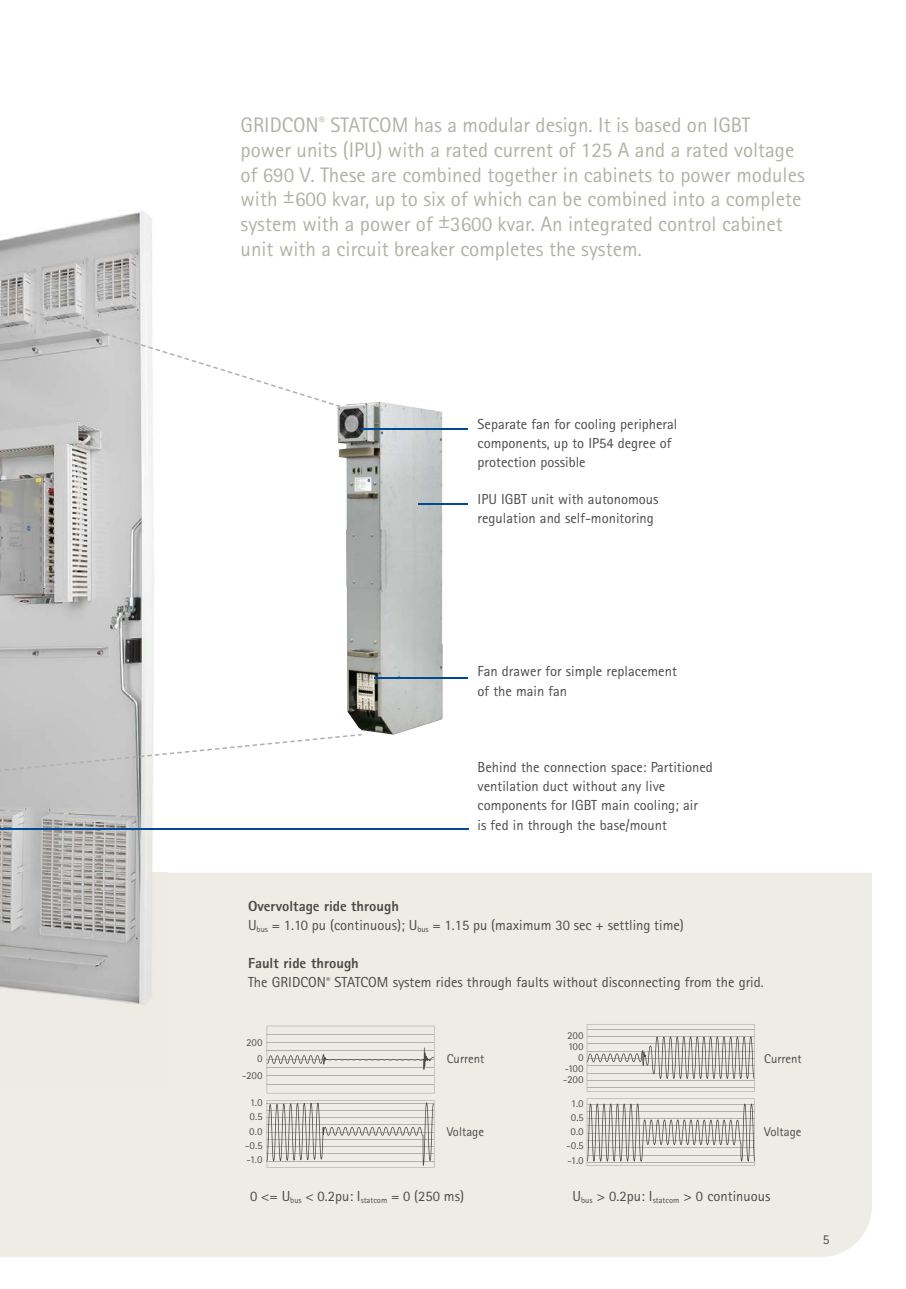
<style>
.page{position:relative;width:906px;height:1289px;background:#fff}
.page>*{position:absolute;margin:0;border:0;box-sizing:border-box;transform-origin:0 0}
.t1{font:21px/24.8px "Rotis Sans Serif Pro Cyr";color:#b2b1a7}
.t2{font:14.55px/19.2px "Rotis Sans Serif Pro Cyr";color:#4a4a49}
.t3{font:13.5px "Rotis Sans Serif Pro Cyr";color:#4a4a49}
.t4{font:12.75px "Rotis Sans Serif Pro Cyr";color:#4a4a49}
.t5{font:10.5px/14.2px "Rotis Sans Serif Pro Cyr";color:#4a4a49;text-align:right}
.s1{font-weight:800}
</style>
<div class="page">
<div style="left:0;top:872px;width:872px;height:384px;background:#edece5"></div>
<svg style="left:266px;top:1099px;width:168px;height:68px;background:#d5d4cd"></svg>
<svg style="left:267px;top:1025px;width:167px;height:68px;background:#e2e1da"></svg>
<svg style="left:587px;top:1023px;width:167px;height:68px;background:#d4d4cd"></svg>
<svg style="left:587px;top:1098px;width:168px;height:67px;background:#cfcfc8"></svg>
<img style="left:0;top:211px;width:167px;height:875px">
<img style="left:337px;top:402px;width:106px;height:332px">
<svg style="left:0;top:278px;width:340px;height:129px"></svg>
<svg style="left:0;top:733px;width:362px;height:47px"></svg>
<hr style="left:362px;top:428px;width:106px;height:2px;background:#004994">
<hr style="left:418px;top:503px;width:50px;height:2px;background:#004994">
<hr style="left:374px;top:677px;width:94px;height:1px;background:#004994">
<hr style="left:0;top:828px;width:468px;height:1px;background:#004994">
<p class="t1" style="left:241px;top:113px;width:566px">GRIDCON<sup>®</sup> STATCOM has a modular design. It is based on IGBT power units (IPU) with a rated current of 125 A and a rated voltage of 690 V. These are combined together in cabinets to power modules with ±600 kvar, up to six of which can be combined into a complete system with a power of ±3600 kvar. An integrated control cabinet unit with a circuit breaker completes the system.</p>
<p class="t2" style="left:477px;top:414px;width:201px">Separate fan for cooling peripheral components, up to IP54 degree of protection possible</p>
<p class="t2" style="left:477px;top:489px;width:182px">IPU IGBT unit with autonomous regulation and self-monitoring</p>
<p class="t2" style="left:477px;top:662px;width:201px">Fan drawer for simple replacement of the main fan</p>
<p class="t2" style="left:477px;top:757px;width:237px">Behind the connection space: Partitioned ventilation duct without any live components for IGBT main cooling; air<br>is fed in through the base/mount</p>
<p class="t2" style="left:248px;top:896px;width:437px"><span class="s1">Overvoltage ride through<br></span>U<sub>bus</sub> = 1.10 pu (continuous); U<sub>bus</sub> = 1.15 pu (maximum 30 sec + settling time)</p>
<p class="t2" style="left:248px;top:953px;width:517px"><span class="s1">Fault ride through<br></span>The GRIDCON<sup>®</sup> STATCOM system rides through faults without disconnecting from the grid.</p>
<p class="t5" style="left:242px;top:1033px;width:22px;line-height:16.5px">200<br>0 -200</p>
<p class="t5" style="left:563px;top:1030px;width:22px;line-height:10.9px">200<br>100<br>0 -100 -200</p>
<p class="t5" style="left:245px;top:1095px;width:19px;text-align:center">1.0<br>0.5<br>0.0 -0.5 -1.0</p>
<p class="t5" style="left:566px;top:1096px;width:19px;text-align:center">1.0<br>0.5<br>0.0 -0.5 -1.0</p>
<p class="t4" style="left:447px;top:1051px;width:39px">Current</p>
<p class="t4" style="left:764px;top:1051px;width:39px">Current</p>
<p class="t4" style="left:447px;top:1123px;width:39px">Voltage</p>
<p class="t4" style="left:764px;top:1123px;width:39px">Voltage</p>
<p class="t2" style="left:250px;top:1186px;width:215px">0 &lt;= U<sub>bus</sub> &lt; 0.2pu: I<sub>statcom</sub> = 0 (250 ms)</p>
<p class="t2" style="left:572px;top:1186px;width:199px">U<sub>bus</sub> &gt; 0.2pu: I<sub>statcom</sub> &gt; 0 continuous</p>
<p class="t3" style="left:822px;top:1231px;width:8px">5</p>
</div>
